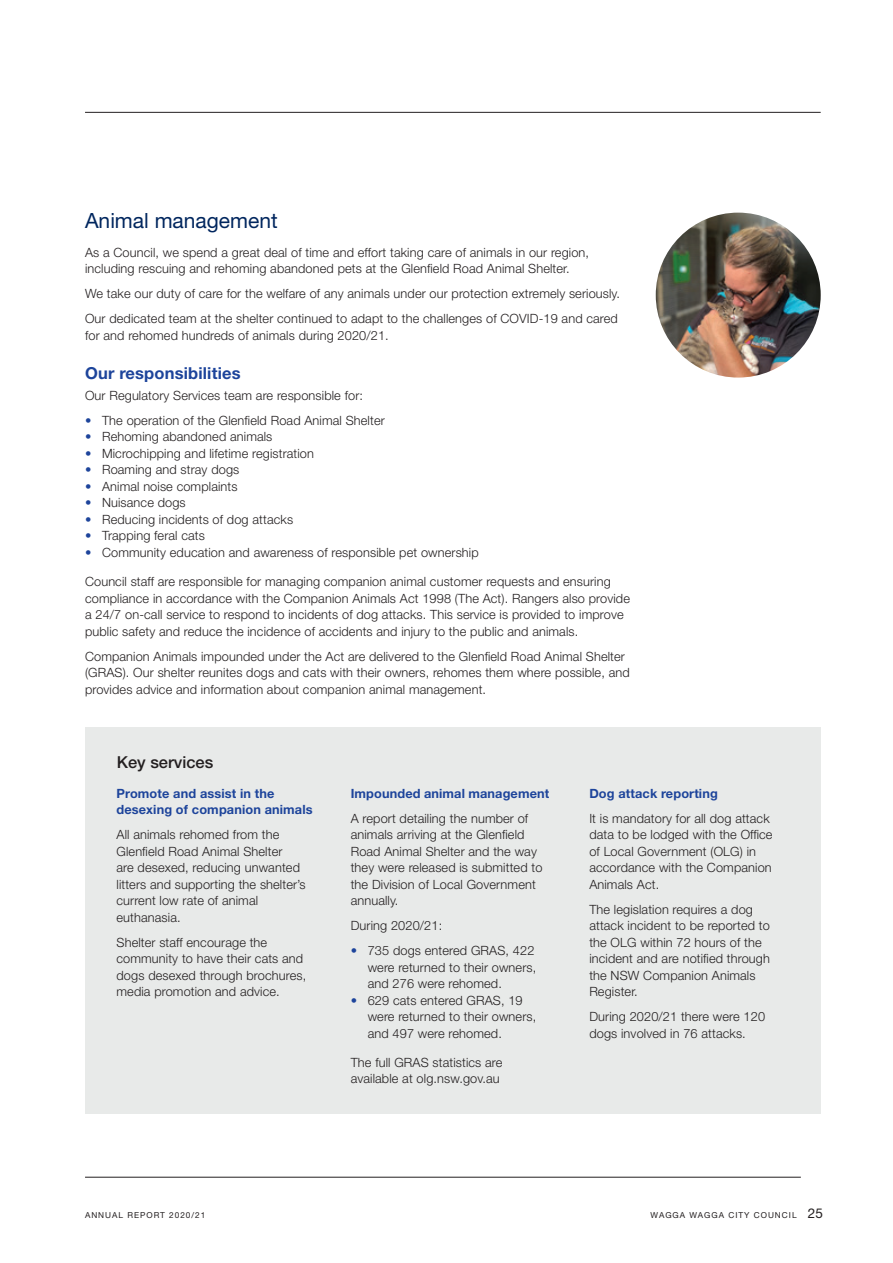
<style>
.page{position:relative;width:893px;height:1263px;background:#fff}
.page>*{position:absolute;margin:0;border:0;box-sizing:border-box;transform-origin:0 0}
.t1{font:21px "Helvetica Neue LT Std";color:#00265e}
.t2{font:700 16.5px "Helvetica Neue LT Std";letter-spacing:.01em;color:#1d449b}
.t3{font:500 16.5px "Helvetica Neue LT Std";color:#231f20}
.t4{font:300 12.75px/16.5px "Helvetica Neue LT Std";letter-spacing:.01em;color:#231f20}
.t5{font:700 12.75px/16.5px "Helvetica Neue LT Std";letter-spacing:.01em;color:#1d449b}
.t6{font:8.25px "Helvetica Neue LT Std";letter-spacing:.12em;color:#231f20}
.s1{color:#1d449b}
.s2{font-size:13.5px}
</style>
<div class="page">
<hr style="left:85px;top:1177px;width:716px;height:1px;background:#231f20">
<hr style="left:85px;top:112px;width:736px;height:1px;background:#231f20">
<img style="left:656px;top:213px;width:165px;height:165px;border-radius:82px">
<div style="left:85px;top:727px;width:736px;height:387px;background:#e8eae9"></div>
<h1 class="t1" style="left:85px;top:207px;width:194px">Animal management</h1>
<p class="t4" style="left:85px;top:244px;width:506px">As a Council, we spend a great deal of time and effort taking care of animals in our region, including rescuing and rehoming abandoned pets at the Glenfield Road Animal Shelter.</p>
<p class="t4" style="left:85px;top:281px;width:536px;line-height:25px">We take our duty of care for the welfare of any animals under our protection extremely seriously.<br>Our dedicated team at the shelter continued to adapt to the challenges of COVID-19 and cared</p>
<p class="t4" style="left:85px;top:327px;width:305px">for and rehomed hundreds of animals during 2020/21.</p>
<p class="t2" style="left:85px;top:363px;width:157px">Our responsibilities</p>
<p class="t4" style="left:85px;top:387px;width:279px">Our Regulatory Services team are responsible for:</p>
<p class="t4" style="left:85px;top:412px;width:301px"><span class="s1">•</span> The operation of the Glenfield Road Animal Shelter</p>
<p class="t4" style="left:85px;top:428px;width:189px"><span class="s1">•</span> Rehoming abandoned animals</p>
<p class="t4" style="left:85px;top:445px;width:230px"><span class="s1">•</span> Microchipping and lifetime registration</p>
<p class="t4" style="left:85px;top:461px;width:156px"><span class="s1">•</span> Roaming and stray dogs</p>
<p class="t4" style="left:85px;top:478px;width:154px"><span class="s1">•</span> Animal noise complaints</p>
<p class="t4" style="left:85px;top:494px;width:102px"><span class="s1">•</span> Nuisance dogs</p>
<p class="t4" style="left:85px;top:511px;width:210px"><span class="s1">•</span> Reducing incidents of dog attacks</p>
<p class="t4" style="left:85px;top:527px;width:121px"><span class="s1">•</span> Trapping feral cats</p>
<p class="t4" style="left:85px;top:544px;width:395px"><span class="s1">•</span> Community education and awareness of responsible pet ownership</p>
<p class="t4" style="left:85px;top:573px;width:546px">Council staff are responsible for managing companion animal customer requests and ensuring compliance in accordance with the Companion Animals Act 1998 (The Act). Rangers also provide a 24/7 on-call service to respond to incidents of dog attacks. This service is provided to improve public safety and reduce the incidence of accidents and injury to the public and animals.</p>
<p class="t4" style="left:85px;top:648px;width:546px">Companion Animals impounded under the Act are delivered to the Glenfield Road Animal Shelter (GRAS). Our shelter reunites dogs and cats with their owners, rehomes them where possible, and provides advice and information about companion animal management.</p>
<p class="t3" style="left:117px;top:752px;width:98px">Key services</p>
<p class="t5" style="left:117px;top:784px;width:198px">Promote and assist in the desexing of companion animals</p>
<p class="t4" style="left:117px;top:826px;width:191px">All animals rehomed from the<br>Glenfield Road Animal Shelter<br>are desexed, reducing unwanted litters and supporting the shelter’s current low rate of animal euthanasia.</p>
<p class="t4" style="left:117px;top:933px;width:191px">Shelter staff encourage the community to have their cats and dogs desexed through brochures, media promotion and advice.</p>
<p class="t5" style="left:351px;top:784px;width:200px">Impounded animal management</p>
<p class="t4" style="left:351px;top:809px;width:193px">A report detailing the number of animals arriving at the Glenfield<br>Road Animal Shelter and the way they were released is submitted to the Division of Local Government annually.</p>
<p class="t4" style="left:351px;top:917px;width:93px">During 2020/21:</p>
<p class="t4" style="left:368px;top:942px;width:170px;text-indent:-17px"><span class="s1">•</span> 735 dogs entered GRAS, 422 were returned to their owners, and 276 were rehomed.</p>
<p class="t4" style="left:368px;top:991px;width:170px;text-indent:-17px"><span class="s1">•</span> 629 cats entered GRAS, 19 were returned to their owners, and 497 were rehomed.</p>
<p class="t4" style="left:351px;top:1054px;width:153px">The full GRAS statistics are available at olg.nsw.gov.au</p>
<p class="t5" style="left:589px;top:784px;width:130px">Dog attack reporting</p>
<p class="t4" style="left:589px;top:809px;width:185px">It is mandatory for all dog attack data to be lodged with the Office of Local Government (OLG) in accordance with the Companion<br>Animals Act.</p>
<p class="t4" style="left:589px;top:900px;width:182px">The legislation requires a dog attack incident to be reported to the OLG within 72 hours of the incident and are notified through the NSW Companion Animals<br>Register.</p>
<p class="t4" style="left:589px;top:1008px;width:177px">During 2020/21 there were 120 dogs involved in 76 attacks.</p>
<p class="t6" style="left:85px;top:1210px;width:122px">ANNUAL REPORT 2020/21</p>
<p class="t6" style="left:651px;top:1210px;width:174px">WAGGA WAGGA CITY COUNCIL <span class="s2">25</span></p>
</div>
